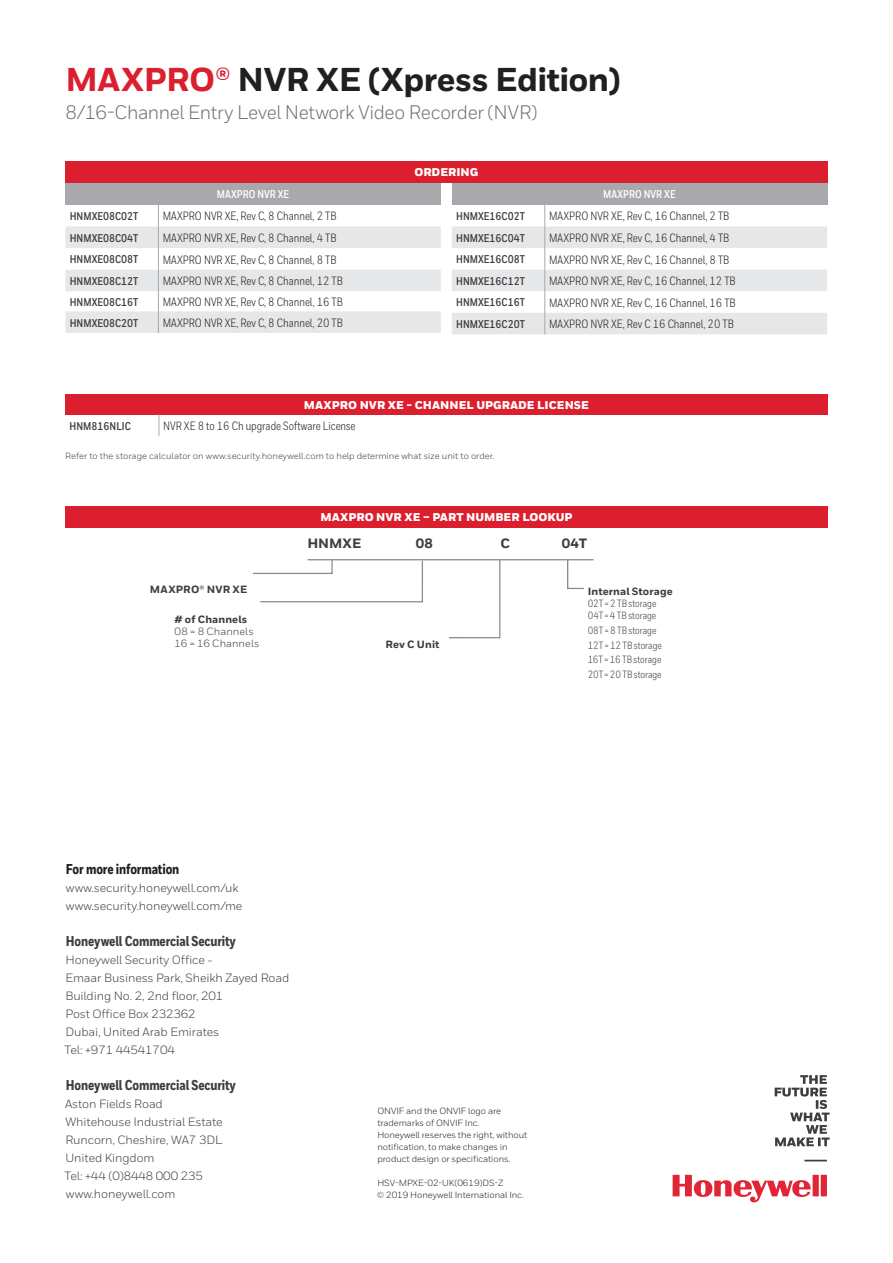
<style>
.page{position:relative;width:893px;height:1263px;background:#fff}
.page>*{position:absolute;margin:0;border:0;box-sizing:border-box;transform-origin:0 0}
.Datasheet__Title_1{font:800 33px "Honeywell Sans";letter-spacing:-.015em;color:#231f20}
.Datasheet__Title_2_1{font:19.5px "Honeywell Sans";letter-spacing:-.02em;color:#6c6d70;scale:.95 1}
.Cover__Address_Block{font:800 14.25px "Honeywell Cond";letter-spacing:-.01em;color:#3e3e3f}
.Cover__Address_Block-2{font:800 14.25px "Honeywell Cond";letter-spacing:-.01em;color:#231f20}
.Body_Headers{font:800 13.5px "Honeywell Sans";letter-spacing:.01em;color:#3e3e3f}
.Table__Body{font:12px "Honeywell Cond";color:#231f20}
.Cover__Address_Block-3{font:12px "Honeywell Sans";letter-spacing:-.01em;color:#3e3e3f}
.Table__Body__Bold__A{font:700 11.25px "Honeywell Cond";color:#3e3e3f}
.Table__Header__All_C{font:900 11.25px "Honeywell Sans";color:#fff}
.Table__Header__All_C-2{font:700 11.25px "Honeywell Cond";color:#fff}
.Body__Con_8_10_pt{font:10.5px/12px "Honeywell Cond";letter-spacing:-.005em;color:#3e3e3f}
.Body_Bold{font:800 10.5px "Honeywell Sans";letter-spacing:.01em;color:#3e3e3f}
.Body__8_12{font:10.5px/12px "Honeywell Sans";letter-spacing:.01em;color:#3e3e3f}
.Cover__Copyright{font:9px/12px "Honeywell Sans";letter-spacing:-.01em;color:#231f20}
.Table__Body-2{font:9px "Honeywell Sans";color:#3e3e3f}
.s1{color:#dc1f2e}
</style>
<div class="page">
<div style="left:65px;top:182px;width:376px;height:23px;background:#a8a9ad"></div>
<svg style="left:65px;top:205px;width:376px;height:128px"></svg>
<div style="left:452px;top:182px;width:375px;height:23px;background:#a8a9ad"></div>
<svg style="left:452px;top:205px;width:375px;height:129px"></svg>
<div style="left:65px;top:394px;width:762px;height:21px;background:#dc1f2e"></div>
<svg style="left:159px;top:415px;width:1px;height:21px"></svg>
<div style="left:65px;top:506px;width:763px;height:21px;background:#dc1f2e"></div>
<hr style="left:307px;top:557px;width:289px;height:4px;background:#231f20;opacity:.2">
<div style="left:448px;top:558px;width:55px;height:81px;background:#231f20;opacity:.2"></div>
<div style="left:566px;top:557px;width:21px;height:33px;background:#231f20;opacity:.2"></div>
<div style="left:259px;top:558px;width:166px;height:45px;background:#231f20;opacity:.2"></div>
<svg style="left:804px;top:1160px;width:23px;height:1px"></svg>
<svg style="left:775px;top:1075px;width:55px;height:71px"></svg>
<svg style="left:673px;top:1175px;width:154px;height:28px"></svg>
<div style="left:65px;top:161px;width:762px;height:21px;background:#dc1f2e"></div>
<p class="Datasheet__Title_1" style="left:65px;top:59px;width:556px"><span class="s1">MAXPRO®</span> NVR XE (Xpress Edition)</p>
<p class="Datasheet__Title_2_1" style="left:65px;top:100px;width:498px">8/16-Channel Entry Level Network Video Recorder (NVR)</p>
<p class="Table__Header__All_C-2" style="left:217px;top:187px;width:74px">MAXPRO NVR XE</p>
<p class="Table__Body__Bold__A" style="left:70px;top:209px;width:70px">HNMXE08C02T</p>
<p class="Table__Body" style="left:163px;top:209px;width:175px">MAXPRO NVR XE, Rev C, 8 Channel, 2 TB</p>
<p class="Table__Body__Bold__A" style="left:70px;top:231px;width:70px">HNMXE08C04T</p>
<p class="Table__Body" style="left:163px;top:231px;width:175px">MAXPRO NVR XE, Rev C, 8 Channel, 4 TB</p>
<p class="Table__Body__Bold__A" style="left:70px;top:252px;width:70px">HNMXE08C08T</p>
<p class="Table__Body" style="left:163px;top:252px;width:175px">MAXPRO NVR XE, Rev C, 8 Channel, 8 TB</p>
<p class="Table__Body__Bold__A" style="left:70px;top:274px;width:70px">HNMXE08C12T</p>
<p class="Table__Body" style="left:163px;top:274px;width:182px">MAXPRO NVR XE, Rev C, 8 Channel, 12 TB</p>
<p class="Table__Body__Bold__A" style="left:70px;top:295px;width:70px">HNMXE08C16T</p>
<p class="Table__Body" style="left:163px;top:295px;width:182px">MAXPRO NVR XE, Rev C, 8 Channel, 16 TB</p>
<p class="Table__Body__Bold__A" style="left:70px;top:316px;width:70px">HNMXE08C20T</p>
<p class="Table__Body" style="left:163px;top:316px;width:182px">MAXPRO NVR XE, Rev C, 8 Channel, 20 TB</p>
<p class="Table__Header__All_C" style="left:414px;top:165px;width:65px">ORDERING</p>
<p class="Table__Header__All_C-2" style="left:603px;top:187px;width:74px">MAXPRO NVR XE</p>
<p class="Table__Body__Bold__A" style="left:456px;top:209px;width:70px">HNMXE16C02T</p>
<p class="Table__Body" style="left:549px;top:209px;width:182px">MAXPRO NVR XE, Rev C, 16 Channel, 2 TB</p>
<p class="Table__Body__Bold__A" style="left:456px;top:231px;width:70px">HNMXE16C04T</p>
<p class="Table__Body" style="left:549px;top:231px;width:182px">MAXPRO NVR XE, Rev C, 16 Channel, 4 TB</p>
<p class="Table__Body__Bold__A" style="left:456px;top:252px;width:70px">HNMXE16C08T</p>
<p class="Table__Body" style="left:549px;top:252px;width:182px">MAXPRO NVR XE, Rev C, 16 Channel, 8 TB</p>
<p class="Table__Body__Bold__A" style="left:456px;top:274px;width:70px">HNMXE16C12T</p>
<p class="Table__Body" style="left:549px;top:274px;width:188px">MAXPRO NVR XE, Rev C, 16 Channel, 12 TB</p>
<p class="Table__Body__Bold__A" style="left:456px;top:296px;width:70px">HNMXE16C16T</p>
<p class="Table__Body" style="left:549px;top:295px;width:188px">MAXPRO NVR XE, Rev C, 16 Channel, 16 TB</p>
<p class="Table__Body__Bold__A" style="left:456px;top:317px;width:70px">HNMXE16C20T</p>
<p class="Table__Body" style="left:549px;top:317px;width:186px">MAXPRO NVR XE, Rev C 16 Channel, 20 TB</p>
<p class="Table__Header__All_C" style="left:304px;top:398px;width:286px">MAXPRO NVR XE - CHANNEL UPGRADE LICENSE</p>
<p class="Table__Body__Bold__A" style="left:70px;top:419px;width:63px">HNM816NLIC</p>
<p class="Table__Body" style="left:163px;top:419px;width:194px">NVR XE 8 to 16 Ch upgrade Software License</p>
<p class="Table__Body-2" style="left:65px;top:450px;width:431px">Refer to the storage calculator on www.security.honeywell.com to help determine what size unit to order.</p>
<p class="Body_Bold" style="left:150px;top:583px;width:99px">MAXPRO® NVR XE</p>
<p class="Body_Bold" style="left:175px;top:613px;width:74px"># of Channels</p>
<p class="Body__8_12" style="left:175px;top:625px;width:86px">08 = 8 Channels<br>16 = 16 Channels</p>
<p class="Table__Header__All_C" style="left:321px;top:510px;width:253px">MAXPRO NVR XE – PART NUMBER LOOKUP</p>
<p class="Body_Headers" style="left:307px;top:535px;width:56px">HNMXE</p>
<p class="Body_Headers" style="left:416px;top:535px;width:19px">08</p>
<p class="Body_Headers" style="left:501px;top:535px;width:11px">C</p>
<p class="Body_Headers" style="left:562px;top:535px;width:27px">04T</p>
<p class="Body_Bold" style="left:385px;top:638px;width:56px">Rev C Unit</p>
<p class="Body_Bold" style="left:588px;top:585px;width:87px">Internal Storage</p>
<p class="Body__Con_8_10_pt" style="left:588px;top:597px;width:70px">02T = 2 TB storage<br>04T = 4 TB storage</p>
<p class="Body__Con_8_10_pt" style="left:588px;top:624px;width:70px">08T = 8 TB storage</p>
<p class="Body__Con_8_10_pt" style="left:588px;top:639px;width:76px">12T = 12 TB storage</p>
<p class="Body__Con_8_10_pt" style="left:588px;top:654px;width:75px">16T = 16 TB storage</p>
<p class="Body__Con_8_10_pt" style="left:588px;top:668px;width:75px">20T = 20 TB storage</p>
<p class="Cover__Address_Block-2" style="left:66px;top:860px;width:115px">For more information</p>
<p class="Cover__Address_Block-3" style="left:66px;top:880px;width:174px">www.security.honeywell.com/uk</p>
<p class="Cover__Address_Block-3" style="left:66px;top:898px;width:178px">www.security.honeywell.com/me</p>
<p class="Cover__Address_Block" style="left:66px;top:932px;width:172px">Honeywell Commercial Security</p>
<p class="Cover__Address_Block-3" style="left:65px;top:952px;width:149px">Honeywell Security Office -</p>
<p class="Cover__Address_Block-3" style="left:65px;top:970px;width:225px">Emaar Business Park, Sheikh Zayed Road</p>
<p class="Cover__Address_Block-3" style="left:65px;top:988px;width:160px">Building No. 2, 2nd floor, 201</p>
<p class="Cover__Address_Block-3" style="left:65px;top:1006px;width:132px">Post Office Box 232362</p>
<p class="Cover__Address_Block-3" style="left:65px;top:1024px;width:155px">Dubai, United Arab Emirates</p>
<p class="Cover__Address_Block-3" style="left:64px;top:1042px;width:112px">Tel: +971 44541704</p>
<p class="Cover__Address_Block" style="left:66px;top:1076px;width:172px">Honeywell Commercial Security</p>
<p class="Cover__Address_Block-3" style="left:65px;top:1096px;width:99px">Aston Fields Road</p>
<p class="Cover__Address_Block-3" style="left:66px;top:1114px;width:159px">Whitehouse Industrial Estate</p>
<p class="Cover__Address_Block-3" style="left:65px;top:1132px;width:159px">Runcorn, Cheshire, WA7 3DL</p>
<p class="Cover__Address_Block-3" style="left:66px;top:1150px;width:91px">United Kingdom</p>
<p class="Cover__Address_Block-3" style="left:64px;top:1168px;width:140px">Tel: +44 (0)8448 000 235</p>
<p class="Cover__Address_Block-3" style="left:66px;top:1186px;width:111px">www.honeywell.com</p>
<p class="Cover__Copyright" style="left:377px;top:1104px;width:125px">ONVIF and the ONVIF logo are trademarks of ONVIF Inc.</p>
<p class="Cover__Copyright" style="left:377px;top:1128px;width:151px">Honeywell reserves the right, without notification, to make changes in product design or specifications.</p>
<p class="Cover__Copyright" style="left:377px;top:1176px;width:128px">HSV-MPXE-02-UK(0619)DS-Z</p>
<p class="Cover__Copyright" style="left:377px;top:1188px;width:149px">© 2019 Honeywell International Inc.</p>
</div>
